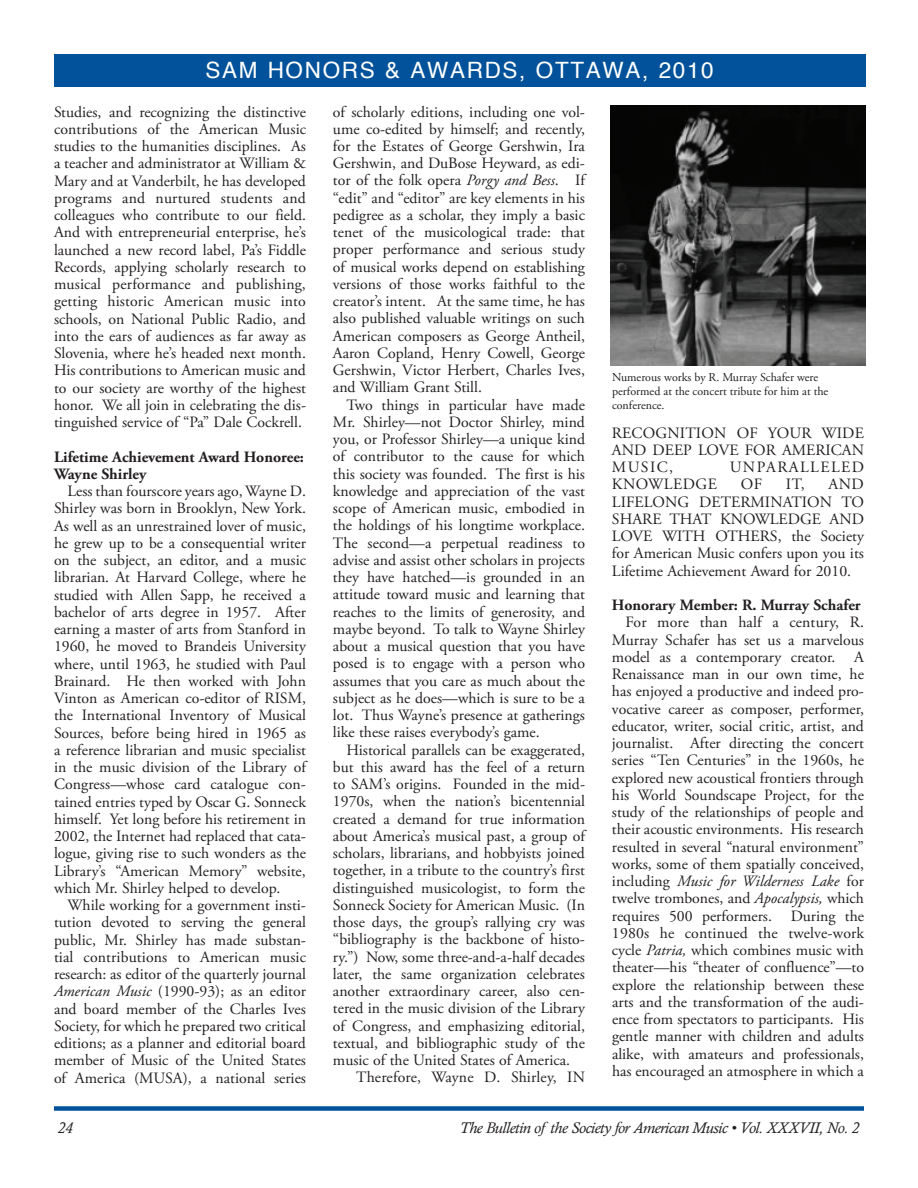
<style>
.page{position:relative;width:918px;height:1188px;background:#fff}
.page>*{position:absolute;margin:0;border:0;box-sizing:border-box;transform-origin:0 0}
.t1{font:22.5px "Helvetica";letter-spacing:.075em;color:#fff}
.t2{font:15.75px/17.2px "Adobe Garamond Pro";color:#231f20;text-align:justify}
.t3{font:700 15.75px/17.2px "Adobe Garamond Pro";color:#231f20}
.t4{font:italic 15.75px "Calisto";letter-spacing:-.025em;color:#231f20}
.t5{font:15.75px "Adobe Garamond Pro";letter-spacing:.09em;color:#231f20}
.t6{font:15.75px "Adobe Garamond Pro";letter-spacing:.035em;color:#231f20}
.t7{font:12px/14.4px "Adobe Garamond Pro";color:#231f20}
.s1{font-style:italic}
</style>
<div class="page">
<div style="left:54px;top:1106px;width:810px;height:5px;background:#01529a"></div>
<img style="left:611px;top:105px;width:254px;height:261px">
<div style="left:54px;top:54px;width:811px;height:32px;background:#01529a"></div>
<h1 class="t1" style="left:205px;top:51px;width:510px">SAM HONORS &amp; AWARDS, OTTAWA, 2010</h1>
<p class="t2" style="left:54px;top:104px;width:254px">Studies, and recognizing the distinctive contributions of the American Music studies to the humanities disciplines. As a teacher and administrator at William &amp; Mary and at Vanderbilt, he has developed programs and nurtured students and colleagues who contribute to our field.<br>And with entrepreneurial enterprise, he’s launched a new record label, Pa’s Fiddle Records, applying scholarly research to musical performance and publishing, getting historic American music into schools, on National Public Radio, and into the ears of audiences as far away as Slovenia, where he’s headed next month.<br>His contributions to American music and to our society are worthy of the highest honor. We all join in celebrating the dis&shy;tinguished service of “Pa” Dale Cockrell.</p>
<p class="t3" style="left:54px;top:448px;width:252px">Lifetime Achievement Award Honoree:<br>Wayne Shirley</p>
<p class="t2" style="left:54px;top:483px;width:254px;text-indent:13px">Less than fourscore years ago, Wayne D.<br>Shirley was born in Brooklyn, New York.<br>As well as an unrestrained lover of music, he grew up to be a consequential writer on the subject, an editor, and a music librarian. At Harvard College, where he studied with Allen Sapp, he received a bachelor of arts degree in 1957. After earning a master of arts from Stanford in 1960, he moved to Brandeis University where, until 1963, he studied with Paul Brainard. He then worked with John Vinton as American co-editor of RISM, the International Inventory of Musical Sources, before being hired in 1965 as a reference librarian and music specialist in the music division of the Library of Congress—whose card catalogue con&shy;tained entries typed by Oscar G. Sonneck himself. Yet long before his retirement in 2002, the Internet had replaced that cata&shy;logue, giving rise to such wonders as the Library’s “American Memory” website, which Mr. Shirley helped to develop.</p>
<p class="t2" style="left:54px;top:897px;width:254px;text-indent:13px">While working for a government insti&shy;tution devoted to serving the general public, Mr. Shirley has made substan&shy;tial contributions to American music research: as editor of the quarterly journal <span class="s1">American Music</span> (1990-93); as an editor and board member of the Charles Ives Society, for which he prepared two critical editions; as a planner and editorial board member of Music of the United States of America (MUSA), a national series</p>
<p class="t2" style="left:333px;top:103px;width:254px">of scholarly editions, including one vol&shy;ume co-edited by himself; and recently, for the Estates of George Gershwin, Ira Gershwin, and DuBose Heyward, as edi&shy;tor of the folk opera <span class="s1">Porgy and Bess</span>. If “edit” and “editor” are key elements in his pedigree as a scholar, they imply a basic tenet of the musicological trade: that proper performance and serious study of musical works depend on establishing versions of those works faithful to the creator’s intent. At the same time, he has also published valuable writings on such American composers as George Antheil, Aaron Copland, Henry Cowell, George Gershwin, Victor Herbert, Charles Ives, and William Grant Still.</p>
<p class="t2" style="left:333px;top:397px;width:254px;text-indent:13px">Two things in particular have made Mr. Shirley—not Doctor Shirley, mind you, or Professor Shirley—a unique kind of contributor to the cause for which this society was founded. The first is his knowledge and appreciation of the vast scope of American music, embodied in the holdings of his longtime workplace.<br>The second—a perpetual readiness to advise and assist other scholars in projects they have hatched—is grounded in an attitude toward music and learning that reaches to the limits of generosity, and maybe beyond. To talk to Wayne Shirley about a musical question that you have posed is to engage with a person who assumes that you care as much about the subject as he does—which is sure to be a lot. Thus Wayne’s presence at gatherings like these raises everybody’s game.</p>
<p class="t2" style="left:346px;top:742px;width:240px">Historical parallels can be exaggerated,</p>
<p class="t2" style="left:333px;top:759px;width:254px">but this award has the feel of a return</p>
<p class="t2" style="left:333px;top:776px;width:254px">to SAM’s origins. Founded in the mid-</p>
<p class="t2" style="left:333px;top:793px;width:253px">1970s, when the nation’s bicentennial</p>
<p class="t2" style="left:333px;top:811px;width:254px">created a demand for true information</p>
<p class="t2" style="left:333px;top:828px;width:253px">about America’s musical past, a group of</p>
<p class="t2" style="left:333px;top:845px;width:253px">scholars, librarians, and hobbyists joined</p>
<p class="t2" style="left:333px;top:862px;width:253px">together, in a tribute to the country’s first</p>
<p class="t2" style="left:333px;top:880px;width:253px">distinguished musicologist, to form the</p>
<p class="t2" style="left:333px;top:897px;width:253px">Sonneck Society for American Music. (In</p>
<p class="t2" style="left:333px;top:914px;width:253px">those days, the group’s rallying cry was</p>
<p class="t2" style="left:333px;top:931px;width:253px">“bibliography is the backbone of histo-</p>
<p class="t2" style="left:333px;top:949px;width:254px">ry.”) Now, some three-and-a-half decades</p>
<p class="t2" style="left:333px;top:966px;width:253px">later, the same organization celebrates</p>
<p class="t2" style="left:333px;top:983px;width:253px">another extraordinary career, also cen-</p>
<p class="t2" style="left:333px;top:1000px;width:254px">tered in the music division of the Library</p>
<p class="t2" style="left:333px;top:1018px;width:253px">of Congress, and emphasizing editorial,</p>
<p class="t2" style="left:333px;top:1035px;width:253px">textual, and bibliographic study of the</p>
<p class="t2" style="left:333px;top:1052px;width:239px">music of the United States of America.</p>
<p class="t2" style="left:356px;top:1069px;width:230px">Therefore, Wayne D. Shirley, IN</p>
<p class="t7" style="left:612px;top:370px;width:218px">Numerous works by R. Murray Schafer were performed at the concert tribute for him at the conference.</p>
<p class="t2" style="left:612px;top:425px;width:254px">RECOGNITION OF YOUR WIDE AND DEEP LOVE FOR AMERICAN MUSIC,</p>
<p class="t5" style="left:730px;top:458px;width:136px">UNPARALLELED</p>
<p class="t6" style="left:612px;top:475px;width:107px">KNOWLEDGE</p>
<p class="t2" style="left:741px;top:476px;width:23px">OF</p>
<p class="t2" style="left:786px;top:476px;width:20px">IT,</p>
<p class="t2" style="left:612px;top:476px;width:253px;text-indent:216px">AND LIFELONG DETERMINATION TO SHARE THAT KNOWLEDGE AND LOVE WITH OTHERS, the Society for American Music confers upon you its Lifetime Achievement Award for 2010.</p>
<p class="t3" style="left:612px;top:597px;width:250px">Honorary Member: R. Murray Schafer</p>
<p class="t2" style="left:612px;top:614px;width:254px;text-indent:13px">For more than half a century, R.<br>Murray Schafer has set us a marvelous model as a contemporary creator. A Renaissance man in our own time, he has enjoyed a productive and indeed pro&shy;vocative career as composer, performer, educator, writer, social critic, artist, and journalist. After directing the concert series “Ten Centuries” in the 1960s, he explored new acoustical frontiers through his World Soundscape Project, for the study of the relationships of people and their acoustic environments. His research resulted in several “natural environment” works, some of them spatially conceived, including <span class="s1">Music for Wilderness Lake</span> for twelve trombones, and <span class="s1">Apocalypsis,</span> which requires 500 performers. During the 1980s he continued the twelve-work cycle <span class="s1">Patria,</span> which combines music with theater—his “theater of confluence”—to explore the relationship between these arts and the transformation of the audi&shy;ence from spectators to participants. His gentle manner with children and adults alike, with amateurs and professionals, has encouraged an atmosphere in which a</p>
<p class="t4" style="left:58px;top:1119px;width:16px">24</p>
<p class="t4" style="left:459px;top:1119px;width:401px">The Bulletin of the Society for American Music • Vol. XXXVII, No. 2</p>
</div>
